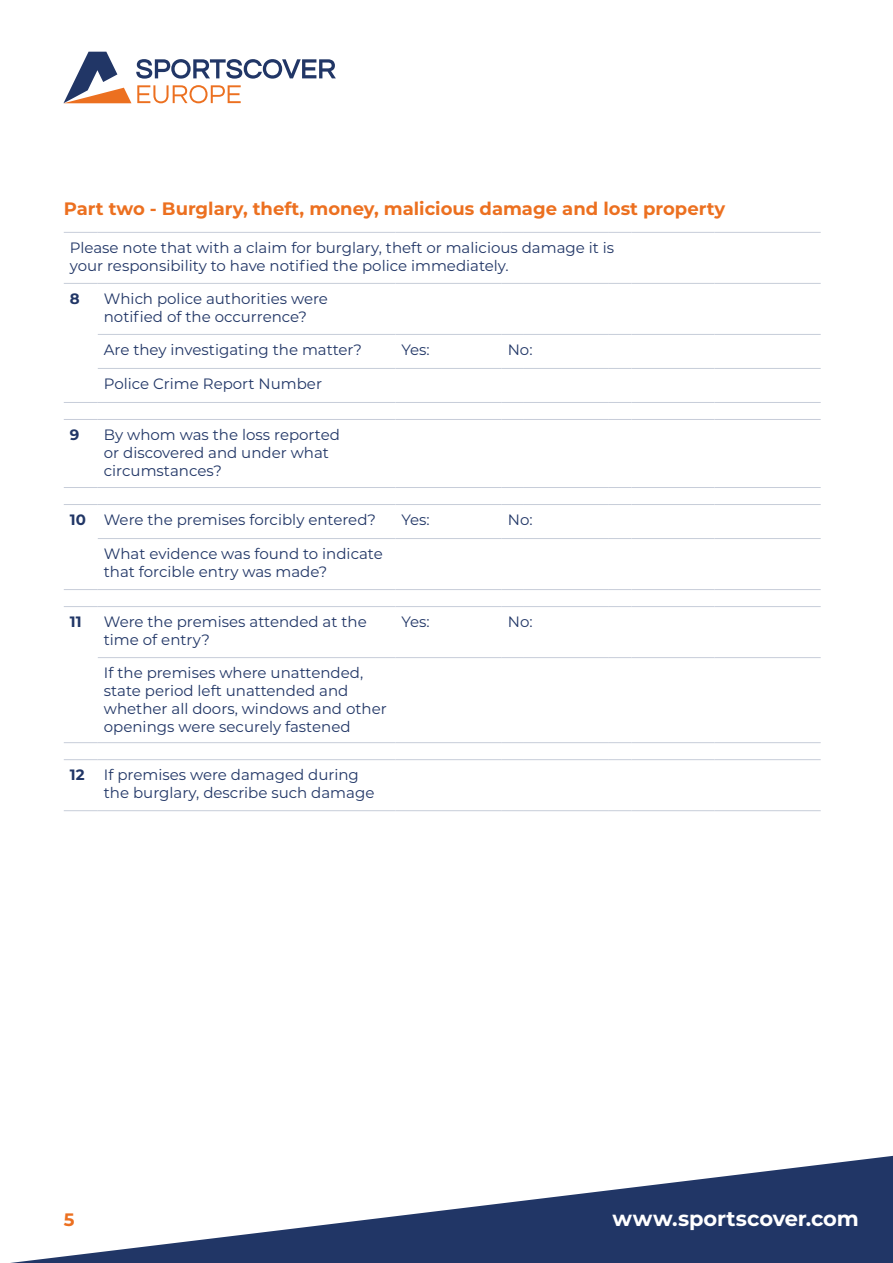
<style>
.page{position:relative;width:893px;height:1263px;background:#fff}
.page>*{position:absolute;margin:0;border:0;box-sizing:border-box;transform-origin:0 0}
.t1{font:700 21px "Montserrat";letter-spacing:-.005em;color:#fff}
.t2{font:700 18px "Montserrat";color:#ec7020}
.t3{font:15px/18px "Montserrat";color:#213666}
.t4{font:700 15px "Montserrat";color:#213666}
.s1{font-weight:700}
</style>
<div class="page">
<svg style="left:63px;top:52px;width:273px;height:51px"></svg>
<svg style="left:10px;top:1155px;width:883px;height:108px"></svg>
<hr style="left:64px;top:232px;width:34px;height:1px;background:#c7cdd9">
<hr style="left:98px;top:232px;width:297px;height:1px;background:#c7cdd9">
<hr style="left:395px;top:232px;width:107px;height:1px;background:#c7cdd9">
<svg style="left:502px;top:232px;width:21px;height:1px"></svg>
<hr style="left:523px;top:232px;width:85px;height:1px;background:#c7cdd9">
<svg style="left:608px;top:232px;width:23px;height:1px"></svg>
<hr style="left:631px;top:232px;width:83px;height:1px;background:#c7cdd9">
<hr style="left:714px;top:232px;width:107px;height:1px;background:#c7cdd9">
<hr style="left:64px;top:283px;width:34px;height:1px;background:#c7cdd9">
<hr style="left:98px;top:283px;width:297px;height:1px;background:#c7cdd9">
<hr style="left:395px;top:283px;width:107px;height:1px;background:#c7cdd9">
<svg style="left:502px;top:283px;width:21px;height:1px"></svg>
<hr style="left:523px;top:283px;width:85px;height:1px;background:#c7cdd9">
<svg style="left:608px;top:283px;width:23px;height:1px"></svg>
<hr style="left:631px;top:283px;width:83px;height:1px;background:#c7cdd9">
<hr style="left:714px;top:283px;width:107px;height:1px;background:#c7cdd9">
<hr style="left:98px;top:334px;width:297px;height:1px;background:#c7cdd9">
<hr style="left:395px;top:334px;width:107px;height:1px;background:#c7cdd9">
<svg style="left:502px;top:334px;width:21px;height:1px"></svg>
<hr style="left:523px;top:334px;width:85px;height:1px;background:#c7cdd9">
<svg style="left:608px;top:334px;width:23px;height:1px"></svg>
<hr style="left:631px;top:334px;width:83px;height:1px;background:#c7cdd9">
<hr style="left:714px;top:334px;width:107px;height:1px;background:#c7cdd9">
<hr style="left:98px;top:368px;width:297px;height:1px;background:#c7cdd9">
<hr style="left:395px;top:368px;width:107px;height:1px;background:#c7cdd9">
<svg style="left:502px;top:368px;width:21px;height:1px"></svg>
<hr style="left:523px;top:368px;width:85px;height:1px;background:#c7cdd9">
<svg style="left:608px;top:368px;width:23px;height:1px"></svg>
<hr style="left:631px;top:368px;width:83px;height:1px;background:#c7cdd9">
<hr style="left:714px;top:368px;width:107px;height:1px;background:#c7cdd9">
<hr style="left:64px;top:402px;width:34px;height:1px;background:#c7cdd9">
<hr style="left:98px;top:402px;width:297px;height:1px;background:#c7cdd9">
<hr style="left:395px;top:402px;width:107px;height:1px;background:#c7cdd9">
<svg style="left:502px;top:402px;width:21px;height:1px"></svg>
<hr style="left:523px;top:402px;width:85px;height:1px;background:#c7cdd9">
<svg style="left:608px;top:402px;width:23px;height:1px"></svg>
<hr style="left:631px;top:402px;width:83px;height:1px;background:#c7cdd9">
<hr style="left:714px;top:402px;width:107px;height:1px;background:#c7cdd9">
<hr style="left:64px;top:419px;width:34px;height:1px;background:#c7cdd9">
<hr style="left:98px;top:419px;width:297px;height:1px;background:#c7cdd9">
<hr style="left:395px;top:419px;width:107px;height:1px;background:#c7cdd9">
<svg style="left:502px;top:419px;width:21px;height:1px"></svg>
<hr style="left:523px;top:419px;width:85px;height:1px;background:#c7cdd9">
<svg style="left:608px;top:419px;width:23px;height:1px"></svg>
<hr style="left:631px;top:419px;width:83px;height:1px;background:#c7cdd9">
<hr style="left:714px;top:419px;width:107px;height:1px;background:#c7cdd9">
<hr style="left:64px;top:487px;width:34px;height:1px;background:#c7cdd9">
<hr style="left:98px;top:487px;width:297px;height:1px;background:#c7cdd9">
<hr style="left:395px;top:487px;width:107px;height:1px;background:#c7cdd9">
<svg style="left:502px;top:487px;width:21px;height:1px"></svg>
<hr style="left:523px;top:487px;width:85px;height:1px;background:#c7cdd9">
<svg style="left:608px;top:487px;width:23px;height:1px"></svg>
<hr style="left:631px;top:487px;width:83px;height:1px;background:#c7cdd9">
<hr style="left:714px;top:487px;width:107px;height:1px;background:#c7cdd9">
<hr style="left:64px;top:504px;width:34px;height:1px;background:#c7cdd9">
<hr style="left:98px;top:504px;width:297px;height:1px;background:#c7cdd9">
<hr style="left:395px;top:504px;width:107px;height:1px;background:#c7cdd9">
<svg style="left:502px;top:504px;width:21px;height:1px"></svg>
<hr style="left:523px;top:504px;width:85px;height:1px;background:#c7cdd9">
<svg style="left:608px;top:504px;width:23px;height:1px"></svg>
<hr style="left:631px;top:504px;width:83px;height:1px;background:#c7cdd9">
<hr style="left:714px;top:504px;width:107px;height:1px;background:#c7cdd9">
<hr style="left:98px;top:538px;width:297px;height:1px;background:#c7cdd9">
<hr style="left:395px;top:538px;width:107px;height:1px;background:#c7cdd9">
<svg style="left:502px;top:538px;width:21px;height:1px"></svg>
<hr style="left:523px;top:538px;width:85px;height:1px;background:#c7cdd9">
<svg style="left:608px;top:538px;width:23px;height:1px"></svg>
<hr style="left:631px;top:538px;width:83px;height:1px;background:#c7cdd9">
<hr style="left:714px;top:538px;width:107px;height:1px;background:#c7cdd9">
<hr style="left:64px;top:589px;width:34px;height:1px;background:#c7cdd9">
<hr style="left:98px;top:589px;width:297px;height:1px;background:#c7cdd9">
<hr style="left:395px;top:589px;width:107px;height:1px;background:#c7cdd9">
<svg style="left:502px;top:589px;width:21px;height:1px"></svg>
<hr style="left:523px;top:589px;width:85px;height:1px;background:#c7cdd9">
<svg style="left:608px;top:589px;width:23px;height:1px"></svg>
<hr style="left:631px;top:589px;width:83px;height:1px;background:#c7cdd9">
<hr style="left:714px;top:589px;width:107px;height:1px;background:#c7cdd9">
<hr style="left:64px;top:606px;width:34px;height:1px;background:#c7cdd9">
<hr style="left:98px;top:606px;width:297px;height:1px;background:#c7cdd9">
<hr style="left:395px;top:606px;width:107px;height:1px;background:#c7cdd9">
<svg style="left:502px;top:606px;width:21px;height:1px"></svg>
<hr style="left:523px;top:606px;width:85px;height:1px;background:#c7cdd9">
<svg style="left:608px;top:606px;width:23px;height:1px"></svg>
<hr style="left:631px;top:606px;width:83px;height:1px;background:#c7cdd9">
<hr style="left:714px;top:606px;width:107px;height:1px;background:#c7cdd9">
<hr style="left:98px;top:657px;width:297px;height:1px;background:#c7cdd9">
<hr style="left:395px;top:657px;width:107px;height:1px;background:#c7cdd9">
<svg style="left:502px;top:657px;width:21px;height:1px"></svg>
<hr style="left:523px;top:657px;width:85px;height:1px;background:#c7cdd9">
<svg style="left:608px;top:657px;width:23px;height:1px"></svg>
<hr style="left:631px;top:657px;width:83px;height:1px;background:#c7cdd9">
<hr style="left:714px;top:657px;width:107px;height:1px;background:#c7cdd9">
<hr style="left:64px;top:742px;width:34px;height:1px;background:#c7cdd9">
<hr style="left:98px;top:742px;width:297px;height:1px;background:#c7cdd9">
<hr style="left:395px;top:742px;width:107px;height:1px;background:#c7cdd9">
<svg style="left:502px;top:742px;width:21px;height:1px"></svg>
<hr style="left:523px;top:742px;width:85px;height:1px;background:#c7cdd9">
<svg style="left:608px;top:742px;width:23px;height:1px"></svg>
<hr style="left:631px;top:742px;width:83px;height:1px;background:#c7cdd9">
<hr style="left:714px;top:742px;width:107px;height:1px;background:#c7cdd9">
<hr style="left:64px;top:759px;width:34px;height:1px;background:#c7cdd9">
<hr style="left:98px;top:759px;width:297px;height:1px;background:#c7cdd9">
<hr style="left:395px;top:759px;width:107px;height:1px;background:#c7cdd9">
<svg style="left:502px;top:759px;width:21px;height:1px"></svg>
<hr style="left:523px;top:759px;width:85px;height:1px;background:#c7cdd9">
<svg style="left:608px;top:759px;width:23px;height:1px"></svg>
<hr style="left:631px;top:759px;width:83px;height:1px;background:#c7cdd9">
<hr style="left:714px;top:759px;width:107px;height:1px;background:#c7cdd9">
<hr style="left:64px;top:810px;width:34px;height:1px;background:#c7cdd9">
<hr style="left:98px;top:810px;width:297px;height:1px;background:#c7cdd9">
<hr style="left:395px;top:810px;width:107px;height:1px;background:#c7cdd9">
<svg style="left:502px;top:810px;width:21px;height:1px"></svg>
<hr style="left:523px;top:810px;width:85px;height:1px;background:#c7cdd9">
<svg style="left:608px;top:810px;width:23px;height:1px"></svg>
<hr style="left:631px;top:810px;width:83px;height:1px;background:#c7cdd9">
<hr style="left:714px;top:810px;width:107px;height:1px;background:#c7cdd9">
<p class="t2" style="left:64px;top:196px;width:663px">Part two - Burglary, theft, money, malicious damage and lost property</p>
<p class="t3" style="left:70px;top:238px;width:546px">Please note that with a claim for burglary, theft or malicious damage it is your responsibility to have notified the police immediately.</p>
<p class="t4" style="left:70px;top:288px;width:11px">8</p>
<p class="t3" style="left:104px;top:289px;width:226px">Which police authorities were notified of the occurrence?</p>
<p class="t3" style="left:104px;top:340px;width:260px">Are they investigating the matter?</p>
<p class="t3" style="left:401px;top:340px;width:30px">Yes:</p>
<p class="t3" style="left:508px;top:340px;width:26px">No:</p>
<p class="t3" style="left:104px;top:374px;width:220px">Police Crime Report Number</p>
<p class="t4" style="left:70px;top:424px;width:11px">9</p>
<p class="t3" style="left:104px;top:425px;width:238px">By whom was the loss reported or discovered and under what circumstances?</p>
<p class="t3" style="left:70px;top:510px;width:308px"><span class="s1">10</span> Were the premises forcibly entered?</p>
<p class="t3" style="left:401px;top:510px;width:30px">Yes:</p>
<p class="t3" style="left:508px;top:510px;width:26px">No:</p>
<p class="t3" style="left:104px;top:544px;width:280px">What evidence was found to indicate that forcible entry was made?</p>
<p class="t4" style="left:70px;top:611px;width:13px">11</p>
<p class="t3" style="left:104px;top:612px;width:264px">Were the premises attended at the time of entry?</p>
<p class="t3" style="left:401px;top:612px;width:30px">Yes:</p>
<p class="t3" style="left:508px;top:612px;width:26px">No:</p>
<p class="t3" style="left:104px;top:663px;width:284px">If the premises where unattended, state period left unattended and whether all doors, windows and other openings were securely fastened</p>
<p class="t4" style="left:70px;top:764px;width:16px">12</p>
<p class="t3" style="left:104px;top:765px;width:272px">If premises were damaged during the burglary, describe such damage</p>
<p class="t2" style="left:64px;top:1206px;width:12px">5</p>
<h1 class="t1" style="left:613px;top:1203px;width:248px">www.sportscover.com</h1>
</div>
